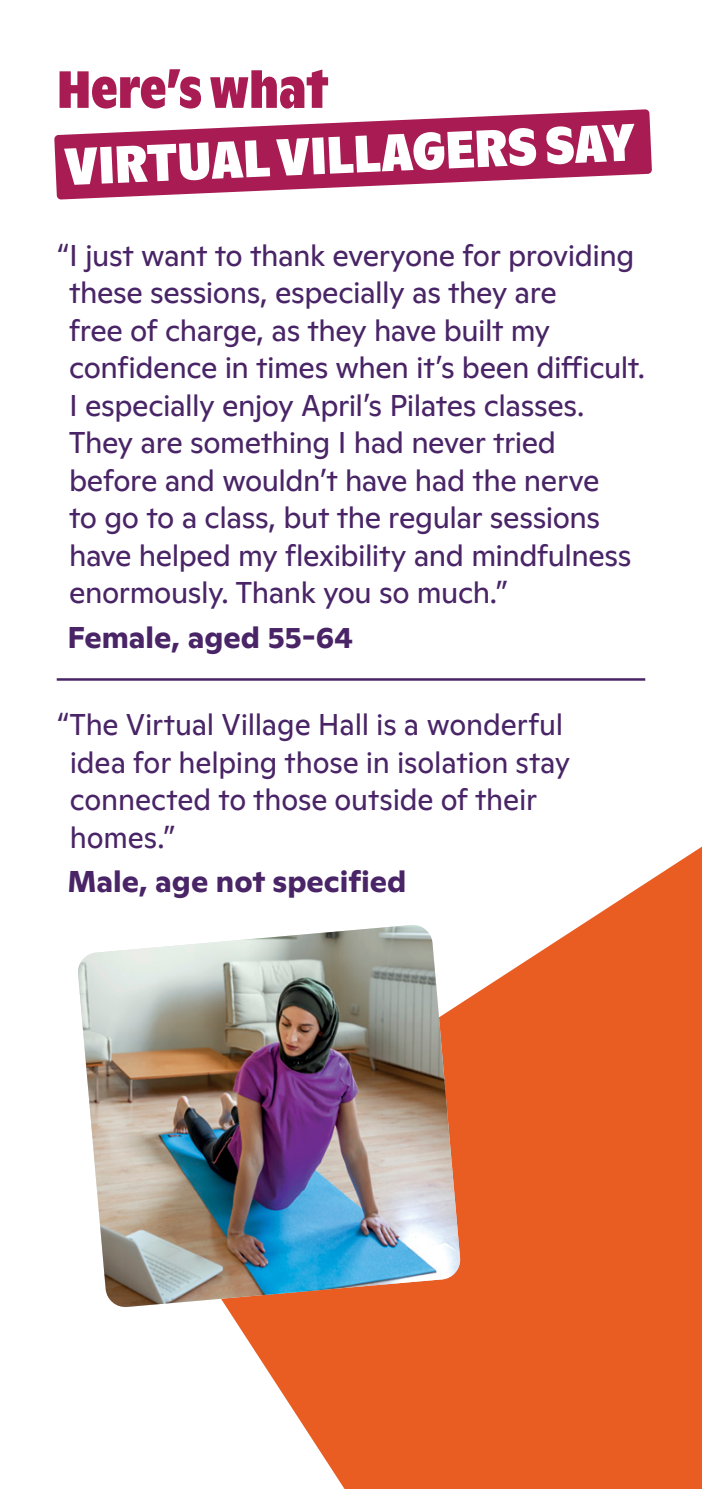
<style>
.page{position:relative;width:702px;height:1489px;background:#fff}
.page>*{position:absolute;margin:0;border:0;box-sizing:border-box;transform-origin:0 0}
.t1{font:700 52.25px "ABC Ginto Nord Condensed";color:#fff}
.t2{font:700 52.25px "ABC Ginto Nord Condensed";letter-spacing:-.015em;color:#a81c53}
.t3{font:30px/37.5px "ABC Ginto";letter-spacing:-.015em;color:#492466}
.t4{font:700 30px "ABC Ginto";color:#492466}
</style>
<div class="page">
<hr style="left:57px;top:678px;width:588px;height:2px;background:#492466">
<svg style="left:54px;top:109px;width:598px;height:90px;fill:#a81c53"></svg>
<svg style="left:226px;top:846px;width:476px;height:642px;fill:#e95d23"></svg>
<img style="left:78px;top:924px;width:383px;height:383px">
<h1 class="t2" style="left:57px;top:49px;width:274px">Here’s what</h1>
<h1 class="t1" style="left:63px;top:124px;width:573px;rotate:-2deg">VIRTUAL VILLAGERS SAY</h1>
<p class="t3" style="left:69px;top:234px;width:577px;text-indent:-12px">“I just want to thank everyone for providing these sessions, especially as they are<br>free of charge, as they have built my confidence in times when it’s been difficult.<br>I especially enjoy April’s Pilates classes.<br>They are something I had never tried before and wouldn’t have had the nerve<br>to go to a class, but the regular sessions have helped my flexibility and mindfulness enormously. Thank you so much.”</p>
<p class="t4" style="left:67px;top:614px;width:287px">Female, aged 55-64</p>
<p class="t3" style="left:70px;top:703px;width:502px;text-indent:-13px">“The Virtual Village Hall is a wonderful idea for helping those in isolation stay connected to those outside of their homes.”</p>
<p class="t4" style="left:67px;top:859px;width:340px">Male, age not specified</p>
</div>
